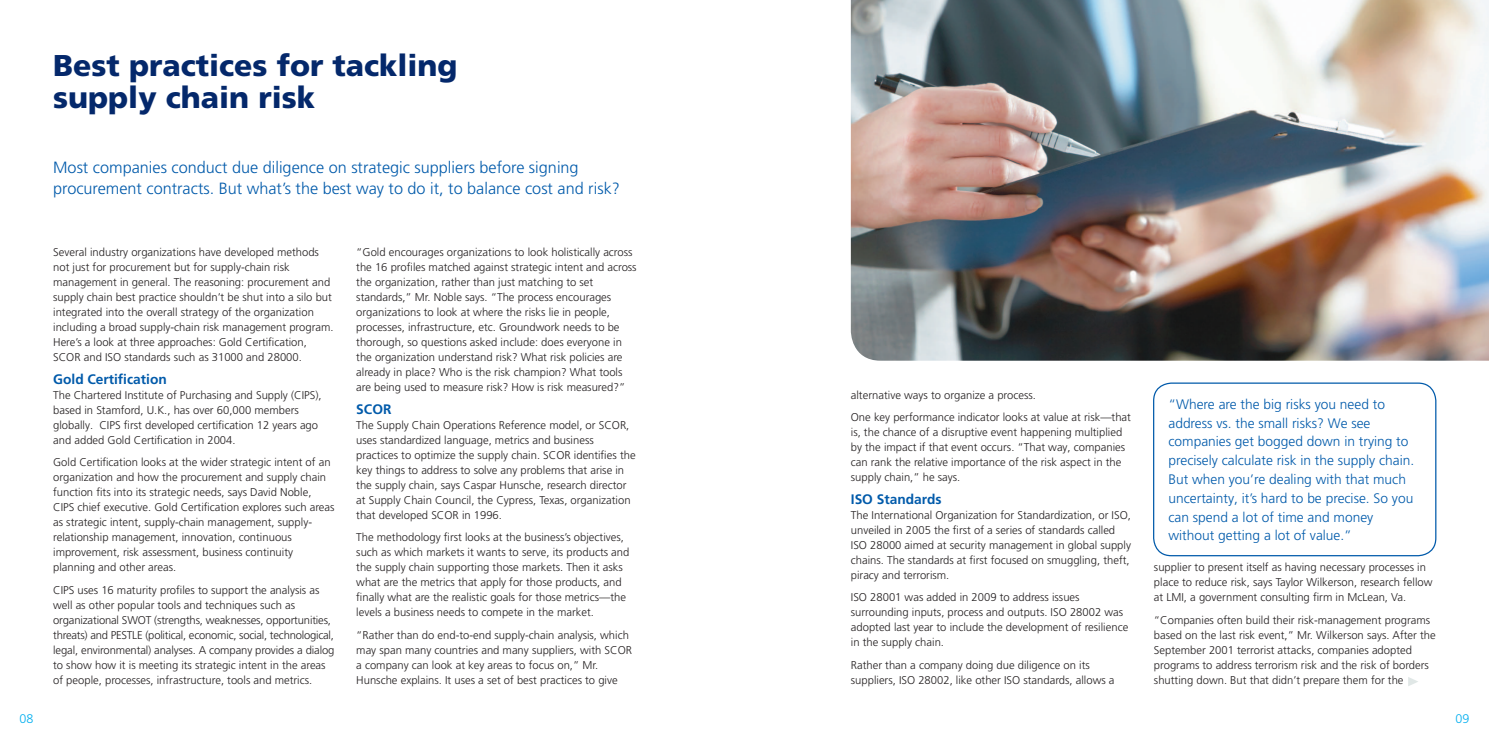
<style>
.page{position:relative;width:1489px;height:745px;background:#fff}
.page>*{position:absolute;margin:0;border:0;box-sizing:border-box;transform-origin:0 0}
.t1{font:900 30px/32.5px "Frutiger LT Pro";color:#04286b}
.standfirst{font:300 16.25px/21.2px "Frutiger LT Pro";color:#015aaa}
.pullquote{font:300 13.75px/18.8px "Frutiger LT Pro";color:#015aaa}
.t2{font:700 13.75px "Frutiger LT Pro";color:#015aaa}
.t3{font:300 12.5px "Frutiger LT Pro";color:#00aeef}
.body{font:300 11.25px/15px "Frutiger LT Pro";color:#231f20}
</style>
<div class="page">
<div style="left:1152px;top:382px;width:284px;height:174px;border:1px solid #015aaa;border-radius:18px"></div>
<svg style="left:1408px;top:677px;width:10px;height:9px"></svg>
<img style="left:850px;top:0;width:638px;height:360px">
<p class="t1" style="left:53px;top:49px;width:406px">Best practices for tackling supply chain risk</p>
<p class="standfirst" style="left:53px;top:157px;width:568px">Most companies conduct due diligence on strategic suppliers before signing procurement contracts. But what’s the best way to do it, to balance cost and risk?</p>
<p class="body" style="left:53px;top:244px;width:282px">Several industry organizations have developed methods not just for procurement but for supply-chain risk management in general. The reasoning: procurement and supply chain best practice shouldn’t be shut into a silo but integrated into the overall strategy of the organization including a broad supply-chain risk management program.<br>Here’s a look at three approaches: Gold Certification, SCOR and ISO standards such as 31000 and 28000.</p>
<h2 class="t2" style="left:53px;top:370px;width:115px">Gold Certification</h2>
<p class="body" style="left:53px;top:387px;width:270px">The Chartered Institute of Purchasing and Supply (CIPS), based in Stamford, U.K., has over 60,000 members globally. CIPS first developed certification 12 years ago and added Gold Certification in 2004.</p>
<p class="body" style="left:53px;top:454px;width:283px">Gold Certification looks at the wider strategic intent of an organization and how the procurement and supply chain function fits into its strategic needs, says David Noble, CIPS chief executive. Gold Certification explores such areas as strategic intent, supply-chain management, supply&shy;relationship management, innovation, continuous improvement, risk assessment, business continuity planning and other areas.</p>
<p class="body" style="left:53px;top:582px;width:283px">CIPS uses 16 maturity profiles to support the analysis as well as other popular tools and techniques such as organizational SWOT (strengths, weaknesses, opportunities, threats) and PESTLE (political, economic, social, technological, legal, environmental) analyses. A company provides a dialog to show how it is meeting its strategic intent in the areas of people, processes, infrastructure, tools and metrics.</p>
<p class="body" style="left:356px;top:244px;width:282px">“Gold encourages organizations to look holistically across the 16 profiles matched against strategic intent and across the organization, rather than just matching to set standards,” Mr. Noble says. “The process encourages organizations to look at where the risks lie in people, processes, infrastructure, etc. Groundwork needs to be thorough, so questions asked include: does everyone in the organization understand risk? What risk policies are already in place? Who is the risk champion? What tools are being used to measure risk? How is risk measured?”</p>
<h2 class="t2" style="left:356px;top:400px;width:37px">SCOR</h2>
<p class="body" style="left:356px;top:417px;width:281px">The Supply Chain Operations Reference model, or SCOR, uses standardized language, metrics and business practices to optimize the supply chain. SCOR identifies the key things to address to solve any problems that arise in the supply chain, says Caspar Hunsche, research director at Supply Chain Council, the Cypress, Texas, organization that developed SCOR in 1996.</p>
<p class="body" style="left:356px;top:529px;width:274px">The methodology first looks at the business’s objectives, such as which markets it wants to serve, its products and the supply chain supporting those markets. Then it asks what are the metrics that apply for those products, and finally what are the realistic goals for those metrics—the levels a business needs to compete in the market.</p>
<p class="body" style="left:356px;top:627px;width:277px">“Rather than do end-to-end supply-chain analysis, which may span many countries and many suppliers, with SCOR a company can look at key areas to focus on,” Mr.<br>Hunsche explains. It uses a set of best practices to give</p>
<p class="body" style="left:850px;top:387px;width:187px">alternative ways to organize a process.</p>
<p class="body" style="left:850px;top:409px;width:282px">One key performance indicator looks at value at risk—that is, the chance of a disruptive event happening multiplied by the impact if that event occurs. “That way, companies can rank the relative importance of the risk aspect in the supply chain,” he says.</p>
<h2 class="t2" style="left:850px;top:490px;width:92px">ISO Standards</h2>
<p class="body" style="left:850px;top:507px;width:282px">The International Organization for Standardization, or ISO, unveiled in 2005 the first of a series of standards called ISO 28000 aimed at security management in global supply chains. The standards at first focused on smuggling, theft, piracy and terrorism.</p>
<p class="body" style="left:850px;top:589px;width:279px">ISO 28001 was added in 2009 to address issues surrounding inputs, process and outputs. ISO 28002 was adopted last year to include the development of resilience in the supply chain.</p>
<p class="body" style="left:850px;top:657px;width:265px">Rather than a company doing due diligence on its suppliers, ISO 28002, like other ISO standards, allows a</p>
<p class="pullquote" style="left:1168px;top:394px;width:247px">“Where are the big risks you need to address vs. the small risks? We see companies get bogged down in trying to precisely calculate risk in the supply chain.<br>But when you’re dealing with that much uncertainty, it’s hard to be precise. So you can spend a lot of time and money without getting a lot of value.”</p>
<p class="body" style="left:1153px;top:559px;width:280px">supplier to present itself as having necessary processes in place to reduce risk, says Taylor Wilkerson, research fellow at LMI, a government consulting firm in McLean, Va.</p>
<p class="body" style="left:1153px;top:612px;width:283px">“Companies often build their risk-management programs based on the last risk event,” Mr. Wilkerson says. After the September 2001 terrorist attacks, companies adopted programs to address terrorism risk and the risk of borders shutting down. But that didn’t prepare them for the</p>
<p class="t3" style="left:20px;top:711px;width:15px">08</p>
<p class="t3" style="left:1455px;top:711px;width:15px">09</p>
</div>
